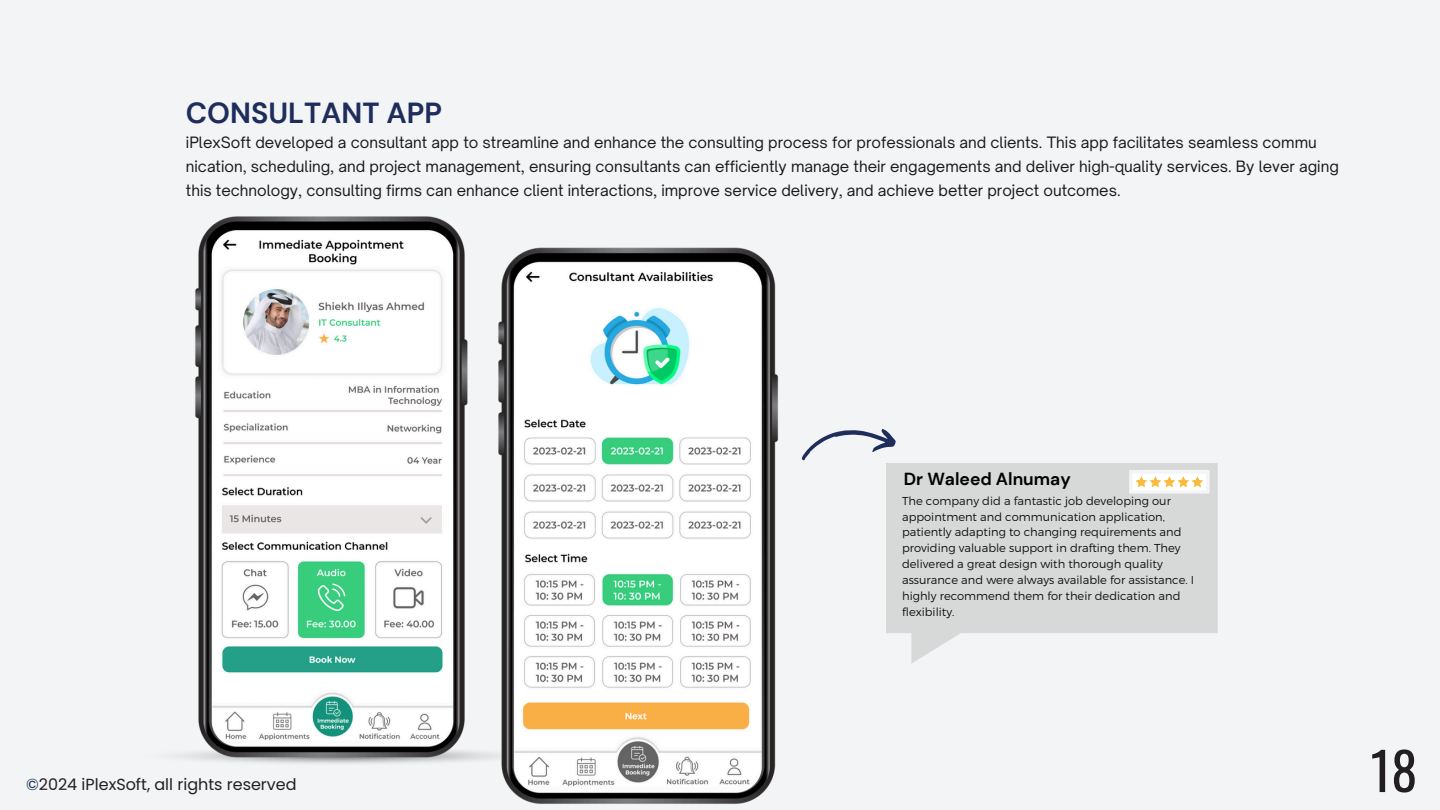
<style>
.page{position:relative;width:1440px;height:810px;background:#f2f4f5}
.page>*{position:absolute;margin:0;border:0;box-sizing:border-box;transform-origin:0 0}
.t1{font:52.1px "Oswald";color:#231f20}
.t2{font:700 29px "DM Sans";color:#1e2d5b}
.t3{font:700 17.5px "DM Sans";color:#000}
.t4{font:16px "Poppins";color:#231f20}
.t5{font:15px/24px "Open Sauce One";color:#1a1a1a}
.t6{font:300 11.5px/15.9px "Montserrat";color:#100f0d}
.s1{color:#1e2d5b}
</style>
<div class="page">
<img style="left:488px;top:247px;width:291px;height:557px">
<img style="left:186px;top:216px;width:292px;height:549px">
<svg style="left:886px;top:463px;width:332px;height:200px;background:#dadcdd"></svg>
<div style="left:1129px;top:470px;width:81px;height:24px;background:#f2f4f5"></div>
<div style="left:1132px;top:474px;width:74px;height:17px;background:#fff"></div>
<svg style="left:1135px;top:476px;width:68px;height:11px"></svg>
<svg style="left:801px;top:429px;width:95px;height:32px"></svg>
<h1 class="t2" style="left:186px;top:95px;width:258px">CONSULTANT APP</h1>
<h4 class="t5" style="left:186px;top:130px;width:1154px">iPlexSoft developed a consultant app to streamline and enhance the consulting process for professionals and clients. This app facilitates seamless commu nication, scheduling, and project management, ensuring consultants can efficiently manage their engagements and deliver high-quality services. By lever aging this technology, consulting firms can enhance client interactions, improve service delivery, and achieve better project outcomes.</h4>
<p class="t4" style="left:26px;top:773px;width:272px"><span class="s1">©</span>2024 iPlexSoft, all rights reserved</p>
<p class="t3" style="left:904px;top:467px;width:168px">Dr Waleed Alnumay</p>
<p class="t6" style="left:902px;top:492px;width:294px">The company did a fantastic job developing our appointment and communication application, patiently adapting to changing requirements and providing valuable support in drafting them. They delivered a great design with thorough quality assurance and were always available for assistance. I highly recommend them for their dedication and flexibility.</p>
<h2 class="t1" style="left:1371px;top:730px;width:48px">18</h2>
</div>
